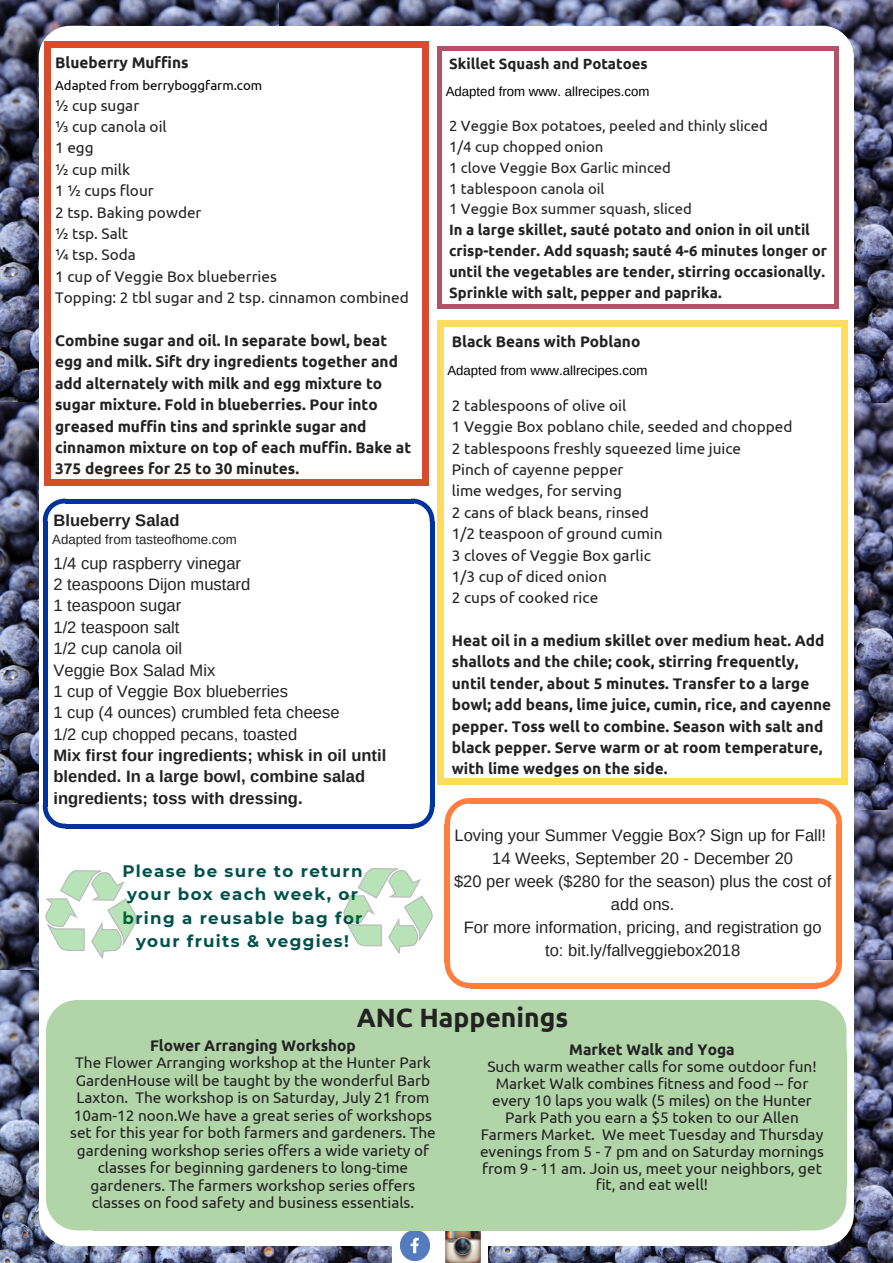
<style>
.page{position:relative;width:893px;height:1263px;background:#fff}
.page>*{position:absolute;margin:0;border:0;box-sizing:border-box;transform-origin:0 0}
.t1{font:700 26.47px "Ubuntu";color:#222}
.t2{font:700 16.65px/23.1px "Montserrat";letter-spacing:.08em;color:#00514b;text-align:center}
.t3{font:16.58px/21.4px "Arimo";color:#222}
.t4{font:700 16.58px/21.4px "Arimo";color:#222}
.t5{font:15.38px/21.4px "Ubuntu";color:#222;text-align:center}
.t6{font:700 15.38px/21.4px "Ubuntu";color:#222}
.t7{font:700 14.92px/20.9px "Ubuntu";color:#222}
.t8{font:14.92px/20.9px "Ubuntu";color:#222}
.t9{font:13.27px "Arimo";color:#000}
.t10{font:13.27px "Ubuntu";color:#000}
.t11{font:13.27px "Arimo";color:#222}
</style>
<div class="page">
<img style="left:0;top:0;width:280px;height:403px">
<img style="left:280px;top:0;width:613px;height:403px">
<img style="left:854px;top:403px;width:39px;height:407px">
<img style="left:0;top:403px;width:39px;height:401px">
<img style="left:0;top:804px;width:39px;height:167px">
<img style="left:854px;top:810px;width:39px;height:151px">
<img style="left:488px;top:961px;width:405px;height:302px">
<img style="left:0;top:971px;width:392px;height:292px">
<div style="left:805px;top:76px;width:49px;height:1126px;background:#fff"></div>
<div style="left:86px;top:76px;width:721px;height:1126px;background:#fff"></div>
<div style="left:86px;top:26px;width:721px;height:52px;background:#fff"></div>
<svg style="left:39px;top:26px;width:48px;height:50px"></svg>
<div style="left:39px;top:76px;width:48px;height:1126px;background:#fff"></div>
<div style="left:86px;top:1200px;width:721px;height:46px;background:#fff"></div>
<svg style="left:841px;top:778px;width:6px;height:6px"></svg>
<div style="left:438px;top:326px;width:6px;height:452px;background:#ffdb5e"></div>
<svg style="left:438px;top:778px;width:5px;height:6px"></svg>
<div style="left:841px;top:326px;width:6px;height:452px;background:#ffdb5e"></div>
<div style="left:443px;top:778px;width:398px;height:6px;background:#ffdb5e"></div>
<svg style="left:841px;top:321px;width:6px;height:5px"></svg>
<svg style="left:438px;top:321px;width:5px;height:5px"></svg>
<div style="left:443px;top:321px;width:398px;height:6px;background:#ffdb5e"></div>
<svg style="left:43px;top:499px;width:23px;height:22px"></svg>
<svg style="left:411px;top:499px;width:23px;height:23px"></svg>
<hr style="left:65px;top:499px;width:348px;height:4px;background:#0032a0">
<div style="left:43px;top:521px;width:5px;height:286px;background:#0032a0"></div>
<hr style="left:65px;top:824px;width:348px;height:4px;background:#0032a0">
<svg style="left:43px;top:807px;width:23px;height:21px"></svg>
<hr style="left:430px;top:521px;width:4px;height:286px;background:#0032a0">
<svg style="left:411px;top:805px;width:23px;height:23px"></svg>
<img style="left:445px;top:1230px;width:35px;height:33px">
<svg style="left:834px;top:304px;width:4px;height:4px"></svg>
<hr style="left:437px;top:50px;width:4px;height:254px;background:#b1516a">
<svg style="left:437px;top:304px;width:4px;height:4px"></svg>
<hr style="left:834px;top:50px;width:4px;height:254px;background:#b1516a">
<hr style="left:441px;top:304px;width:393px;height:4px;background:#b1516a">
<svg style="left:807px;top:26px;width:47px;height:52px"></svg>
<svg style="left:437px;top:46px;width:4px;height:4px"></svg>
<div style="left:441px;top:46px;width:393px;height:5px;background:#b1516a"></div>
<svg style="left:422px;top:479px;width:6px;height:6px"></svg>
<div style="left:44px;top:47px;width:7px;height:432px;background:#d74b2f"></div>
<div style="left:44px;top:479px;width:7px;height:6px;background:#d74b2f"></div>
<div style="left:422px;top:47px;width:6px;height:432px;background:#d74b2f"></div>
<div style="left:50px;top:479px;width:372px;height:6px;background:#d74b2f"></div>
<svg style="left:422px;top:41px;width:6px;height:6px"></svg>
<div style="left:44px;top:41px;width:7px;height:6px;background:#d74b2f"></div>
<div style="left:50px;top:41px;width:372px;height:6px;background:#d74b2f"></div>
<img style="left:400px;top:1230px;width:30px;height:30px">
<svg style="left:800px;top:1000px;width:46px;height:50px;background:#b7d7af"></svg>
<div style="left:798px;top:1050px;width:48px;height:137px;background:#b1d4a8"></div>
<div style="left:93px;top:1050px;width:707px;height:137px;background:#b1d4a8"></div>
<div style="left:93px;top:1000px;width:707px;height:51px;background:#b1d4a8"></div>
<svg style="left:46px;top:1000px;width:47px;height:50px;background:#b8d7af"></svg>
<div style="left:46px;top:1050px;width:48px;height:137px;background:#b1d4a8"></div>
<div style="left:93px;top:1185px;width:707px;height:45px;background:#b1d4a8"></div>
<svg style="left:39px;top:1187px;width:55px;height:59px"></svg>
<svg style="left:798px;top:1185px;width:56px;height:61px"></svg>
<svg style="left:445px;top:798px;width:26px;height:27px"></svg>
<svg style="left:815px;top:798px;width:27px;height:26px"></svg>
<div style="left:470px;top:798px;width:347px;height:5px;background:#ff7e3e"></div>
<div style="left:445px;top:824px;width:5px;height:139px;background:#ff7e3e"></div>
<div style="left:470px;top:983px;width:347px;height:5px;background:#ff7e3e"></div>
<svg style="left:445px;top:962px;width:26px;height:26px"></svg>
<div style="left:836px;top:824px;width:6px;height:139px;background:#ff7e3e"></div>
<svg style="left:815px;top:963px;width:27px;height:25px"></svg>
<img style="left:46px;top:870px;width:91px;height:89px">
<img style="left:343px;top:868px;width:89px;height:86px">
<p class="t6" style="left:55px;top:52px;width:135px">Blueberry Muffins</p>
<p class="t5" style="left:55px;top:94px;width:355px;text-align:left">½ cup sugar<br>⅓ cup canola oil<br>1 egg<br>½ cup milk<br>1 ½ cups flour<br>2 tsp. Baking powder<br>½ tsp. Salt<br>¼ tsp. Soda<br>1 cup of Veggie Box blueberries<br>Topping: 2 tbl sugar and 2 tsp. cinnamon combined</p>
<p class="t6" style="left:55px;top:330px;width:358px">Combine sugar and oil. In separate bowl, beat egg and milk. Sift dry ingredients together and add alternately with milk and egg mixture to sugar mixture. Fold in blueberries. Pour into greased muffin tins and sprinkle sugar and cinnamon mixture on top of each muffin. Bake at 375 degrees for 25 to 30 minutes.</p>
<p class="t10" style="left:55px;top:78px;width:209px">Adapted from berryboggfarm.com</p>
<p class="t4" style="left:53px;top:509px;width:127px">Blueberry Salad</p>
<p class="t3" style="left:53px;top:552px;width:288px">1/4 cup raspberry vinegar<br>2 teaspoons Dijon mustard<br>1 teaspoon sugar<br>1/2 teaspoon salt<br>1/2 cup canola oil<br>Veggie Box Salad Mix<br>1 cup of Veggie Box blueberries<br>1 cup (4 ounces) crumbled feta cheese<br>1/2 cup chopped pecans, toasted</p>
<p class="t4" style="left:53px;top:745px;width:334px">Mix first four ingredients; whisk in oil until blended. In a large bowl, combine salad ingredients; toss with dressing.</p>
<p class="t11" style="left:52px;top:532px;width:186px">Adapted from tasteofhome.com</p>
<p class="t2" style="left:122px;top:860px;width:242px">Please be sure to return your box each week, or bring a reusable bag for your fruits &amp; veggies!</p>
<p class="t7" style="left:449px;top:53px;width:200px">Skillet Squash and Potatoes</p>
<p class="t9" style="left:446px;top:84px;width:205px">Adapted from www. allrecipes.com</p>
<p class="t8" style="left:449px;top:115px;width:320px">2 Veggie Box potatoes, peeled and thinly sliced<br>1/4 cup chopped onion<br>1 clove Veggie Box Garlic minced<br>1 tablespoon canola oil<br>1 Veggie Box summer squash, sliced</p>
<p class="t7" style="left:449px;top:219px;width:379px">In a large skillet, sauté potato and onion in oil until crisp-tender. Add squash; sauté 4-6 minutes longer or until the vegetables are tender, stirring occasionally.<br>Sprinkle with salt, pepper and paprika.</p>
<p class="t6" style="left:452px;top:330px;width:190px">Black Beans with Poblano</p>
<p class="t9" style="left:447px;top:363px;width:202px">Adapted from www.allrecipes.com</p>
<p class="t5" style="left:452px;top:394px;width:342px;text-align:left">2 tablespoons of olive oil<br>1 Veggie Box poblano chile, seeded and chopped<br>2 tablespoons freshly squeezed lime juice<br>Pinch of cayenne pepper<br>lime wedges, for serving<br>2 cans of black beans, rinsed<br>1/2 teaspoon of ground cumin<br>3 cloves of Veggie Box garlic<br>1/3 cup of diced onion<br>2 cups of cooked rice</p>
<p class="t6" style="left:452px;top:630px;width:381px">Heat oil in a medium skillet over medium heat. Add shallots and the chile; cook, stirring frequently, until tender, about 5 minutes. Transfer to a large bowl; add beans, lime juice, cumin, rice, and cayenne pepper. Toss well to combine. Season with salt and black pepper. Serve warm or at room temperature, with lime wedges on the side.</p>
<p class="t3" style="left:454px;top:823px;width:379px;line-height:23.1px;text-align:center">Loving your Summer Veggie Box? Sign up for Fall!<br>14 Weeks, September 20 - December 20<br>$20 per week ($280 for the season) plus the cost of add ons.<br>For more information, pricing, and registration go to: bit.ly/fallveggiebox2018</p>
<h1 class="t1" style="left:357px;top:1002px;width:213px">ANC Happenings</h1>
<p class="t6" style="left:150px;top:1034px;width:207px">Flower Arranging Workshop</p>
<p class="t5" style="left:70px;top:1054px;width:367px;line-height:17.5px">The Flower Arranging workshop at the Hunter Park GardenHouse will be taught by the wonderful Barb Laxton. The workshop is on Saturday, July 21 from 10am-12 noon.We have a great series of workshops set for this year for both farmers and gardeners. The gardening workshop series offers a wide variety of classes for beginning gardeners to long-time gardeners. The farmers workshop series offers classes on food safety and business essentials.</p>
<p class="t6" style="left:569px;top:1039px;width:167px">Market Walk and Yoga</p>
<p class="t5" style="left:480px;top:1058px;width:345px;line-height:16.9px">Such warm weather calls for some outdoor fun!<br>Market Walk combines fitness and food -- for every 10 laps you walk (5 miles) on the Hunter Park Path you earn a $5 token to our Allen Farmers Market. We meet Tuesday and Thursday evenings from 5 - 7 pm and on Saturday mornings from 9 - 11 am. Join us, meet your neighbors, get fit, and eat well!</p>
</div>
